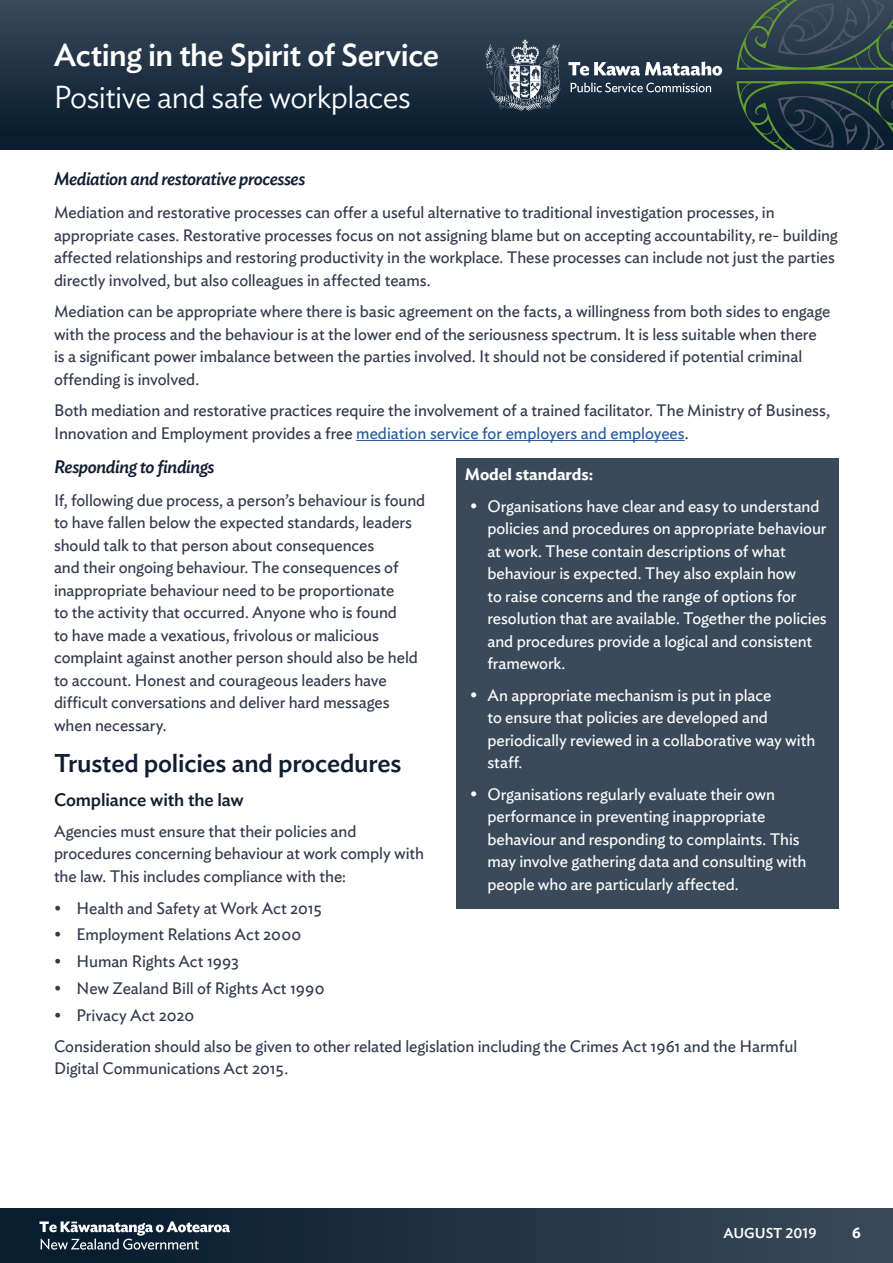
<style>
.page{position:relative;width:893px;height:1263px;background:#fff}
.page>*{position:absolute;margin:0;border:0;box-sizing:border-box;transform-origin:0 0}
.t1{font:500 31.5px "Ideal Sans";letter-spacing:-.015em;color:#fff}
.t2{font:300 31.5px "Ideal Sans";letter-spacing:-.02em;color:#fff}
.t3{font:500 25.5px "Ideal Sans";letter-spacing:-.01em;color:#111e31}
.t4{font:italic 500 18px "Ideal Sans";letter-spacing:-.025em;color:#111e31}
.t5{font:500 18px "Ideal Sans";letter-spacing:-.01em;color:#111e31}
.Body_Text{font:16.5px/22.5px "Ideal Sans";letter-spacing:-.005em;color:#31384b}
.t6{font:16.5px/22.5px "Ideal Sans";letter-spacing:-.005em;color:#fff}
.t7{font:600 16.5px "Ideal Sans";color:#fff}
.t8{font:600 15px "Ideal Sans";color:#fff}
.t9{font:500 14.25px "Ideal Sans";color:#fff}
.t10{font:500 12px "Futura PT";color:#fff}
.s1{color:#275b9b}
.s2{font-family:"Futura PT";font-size:18px}
</style>
<div class="page">
<div style="left:0;top:0;width:893px;height:150px;background:linear-gradient(to bottom,#394959,#05192d)"></div>
<div style="left:0;top:1209px;width:893px;height:54px;background:linear-gradient(to right,#04182d,#394959)"></div>
<svg style="left:568px;top:62px;width:154px;height:14px"></svg>
<svg style="left:571px;top:83px;width:140px;height:9px"></svg>
<svg style="left:485px;top:40px;width:76px;height:71px;background:#52606e"></svg>
<svg style="left:736px;top:0;width:157px;height:70px;background:#35494e"></svg>
<svg style="left:736px;top:81px;width:157px;height:69px;background:#1d3339"></svg>
<svg style="left:39px;top:1221px;width:191px;height:29px;background:#4d5b6a"></svg>
<hr style="left:356px;top:440px;width:329px;height:1px;background:#275b9b">
<div style="left:456px;top:458px;width:383px;height:451px;background:#3a4a5a"></div>
<h1 class="t1" style="left:54px;top:31px;width:387px">Acting in the Spirit of Service</h1>
<h1 class="t2" style="left:54px;top:73px;width:358px">Positive and safe workplaces</h1>
<h4 class="t4" style="left:54px;top:165px;width:253px">Mediation and restorative processes</h4>
<p class="Body_Text" style="left:54px;top:200px;width:785px">Mediation and restorative processes can offer a useful alternative to traditional investigation processes, in appropriate cases. Restorative processes focus on not assigning blame but on accepting accountability, re- building affected relationships and restoring productivity in the workplace. These processes can include not just the parties directly involved, but also colleagues in affected teams.</p>
<p class="Body_Text" style="left:54px;top:299px;width:778px">Mediation can be appropriate where there is basic agreement on the facts, a willingness from both sides to engage with the process and the behaviour is at the lower end of the seriousness spectrum. It is less suitable when there is a significant power imbalance between the parties involved. It should not be considered if potential criminal offending is involved.</p>
<p class="Body_Text" style="left:54px;top:398px;width:777px">Both mediation and restorative practices require the involvement of a trained facilitator. The Ministry of Business,<br>Innovation and Employment provides a free <span class="s1">mediation service for employers and employees</span>.</p>
<h4 class="t7" style="left:465px;top:461px;width:130px">Model standards:</h4>
<p class="t6" style="left:487px;top:493px;width:341px;text-indent:-22px"><span class="s2">•</span> Organisations have clear and easy to understand policies and procedures on appropriate behaviour at work. These contain descriptions of what behaviour is expected. They also explain how<br>to raise concerns and the range of options for resolution that are available. Together the policies and procedures provide a logical and consistent framework.</p>
<p class="t6" style="left:487px;top:682px;width:329px;text-indent:-22px"><span class="s2">•</span> An appropriate mechanism is put in place<br>to ensure that policies are developed and periodically reviewed in a collaborative way with staff.</p>
<p class="t6" style="left:487px;top:781px;width:320px;text-indent:-22px"><span class="s2">•</span> Organisations regularly evaluate their own performance in preventing inappropriate behaviour and responding to complaints. This may involve gathering data and consulting with people who are particularly affected.</p>
<h4 class="t4" style="left:54px;top:453px;width:162px">Responding to findings</h4>
<p class="Body_Text" style="left:54px;top:488px;width:373px">If, following due process, a person’s behaviour is found to have fallen below the expected standards, leaders should talk to that person about consequences<br>and their ongoing behaviour. The consequences of inappropriate behaviour need to be proportionate<br>to the activity that occurred. Anyone who is found<br>to have made a vexatious, frivolous or malicious complaint against another person should also be held to account. Honest and courageous leaders have difficult conversations and deliver hard messages when necessary.</p>
<h2 class="t3" style="left:54px;top:743px;width:349px">Trusted policies and procedures</h2>
<h3 class="t5" style="left:54px;top:786px;width:191px">Compliance with the law</h3>
<p class="Body_Text" style="left:54px;top:819px;width:372px">Agencies must ensure that their policies and procedures concerning behaviour at work comply with the law. This includes compliance with the:</p>
<p class="Body_Text" style="left:54px;top:895px;width:269px">• Health and Safety at Work Act 2015</p>
<p class="Body_Text" style="left:54px;top:922px;width:249px">• Employment Relations Act 2000</p>
<p class="Body_Text" style="left:54px;top:949px;width:187px">• Human Rights Act 1993</p>
<p class="Body_Text" style="left:54px;top:975px;width:272px">• New Zealand Bill of Rights Act 1990</p>
<p class="Body_Text" style="left:54px;top:1002px;width:142px">• Privacy Act 2020</p>
<p class="Body_Text" style="left:54px;top:1033px;width:745px">Consideration should also be given to other related legislation including the Crimes Act 1961 and the Harmful<br>Digital Communications Act 2015.</p>
<p class="t9" style="left:723px;top:1222px;width:95px">AUGUST 2019</p>
<p class="t8" style="left:852px;top:1221px;width:10px">6</p>
<p class="t10" style="left:756px;top:1225px;width:107px">Published August 2019</p>
</div>
